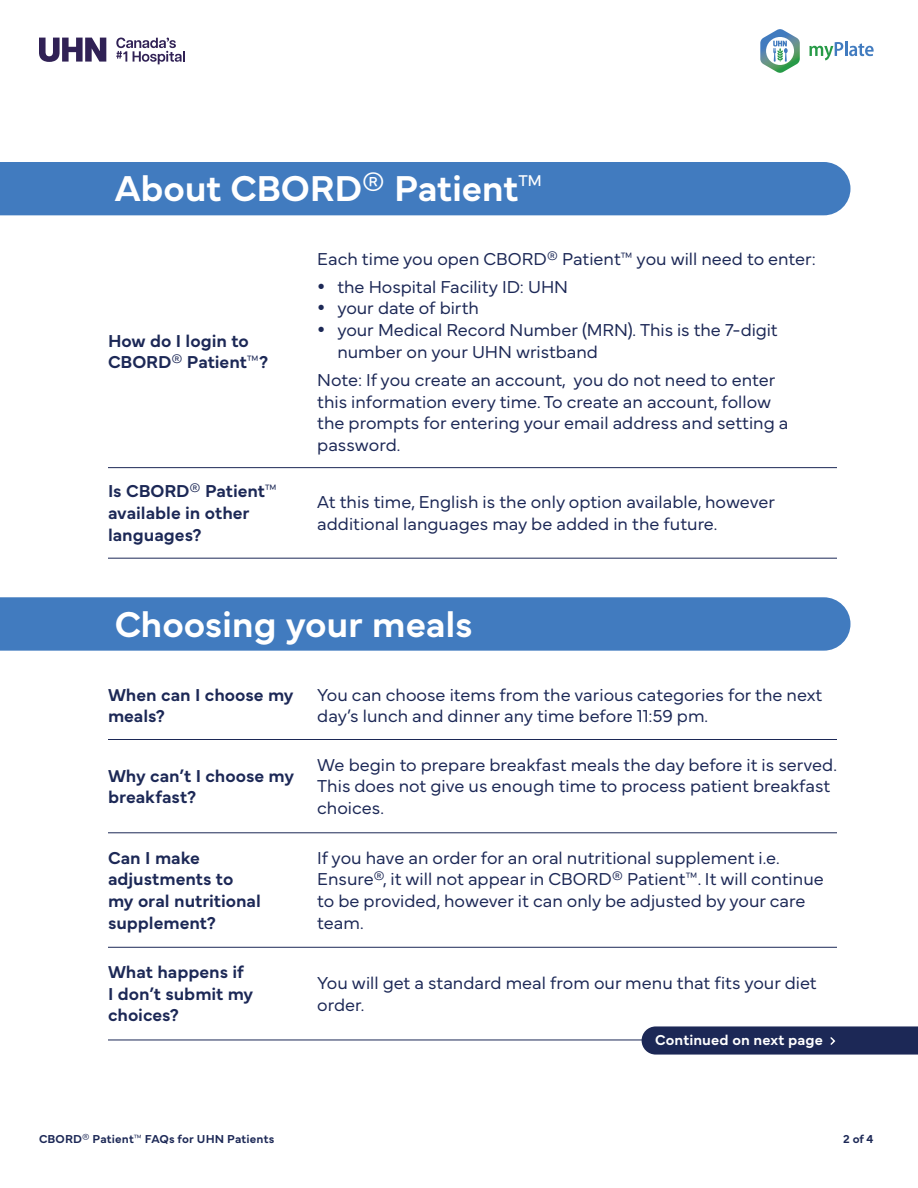
<style>
.page{position:relative;width:918px;height:1188px;background:#fff}
.page>*{position:absolute;margin:0;border:0;box-sizing:border-box;transform-origin:0 0}
.t1{font:600 37.5px "Mundial";letter-spacing:-.005em;color:#fff}
.t2{font:300 18px/21.6px "Mundial";color:#1c2856}
.t3{font:600 18px/21.6px "Mundial";letter-spacing:-.005em;color:#1c2856}
.t4{font:600 15px "Mundial";letter-spacing:.005em;color:#fff}
.t5{font:600 12px "Mundial";letter-spacing:.015em;color:#1c2856}
</style>
<div class="page">
<svg style="left:39px;top:38px;width:67px;height:24px"></svg>
<svg style="left:116px;top:38px;width:69px;height:26px"></svg>
<svg style="left:809px;top:41px;width:65px;height:19px"></svg>
<svg style="left:760px;top:29px;width:40px;height:44px"></svg>
<hr style="left:108px;top:947px;width:189px;height:1px;background:#1c2856">
<hr style="left:297px;top:947px;width:540px;height:1px;background:#1c2856">
<hr style="left:108px;top:833px;width:189px;height:1px;background:#1c2856">
<hr style="left:297px;top:833px;width:540px;height:1px;background:#1c2856">
<hr style="left:108px;top:739px;width:189px;height:1px;background:#1c2856">
<hr style="left:297px;top:739px;width:540px;height:1px;background:#1c2856">
<hr style="left:108px;top:558px;width:189px;height:1px;background:#1c2856">
<hr style="left:297px;top:558px;width:540px;height:1px;background:#1c2856">
<hr style="left:108px;top:467px;width:189px;height:1px;background:#1c2856">
<hr style="left:297px;top:467px;width:540px;height:1px;background:#1c2856">
<div style="left:0;top:162px;width:851px;height:53px;background:#417bbf"></div>
<div style="left:0;top:597px;width:851px;height:54px;background:#417bbf"></div>
<hr style="left:108px;top:1040px;width:189px;height:1px;background:#1c2856">
<hr style="left:297px;top:1040px;width:540px;height:1px;background:#1c2856">
<svg style="left:642px;top:1026px;width:276px;height:29px;background:#25315d"></svg>
<h2 class="t1" style="left:115px;top:159px;width:430px">About CBORD® Patient™</h2>
<h3 class="t3" style="left:108px;top:328px;width:162px">How do I login to<br>CBORD® Patient™?</h3>
<h3 class="t3" style="left:108px;top:479px;width:170px">Is CBORD® Patient™ available in other languages?</h3>
<p class="t2" style="left:317px;top:246px;width:500px">Each time you open CBORD® Patient™ you will need to enter:</p>
<p class="t2" style="left:338px;top:274px;width:232px">the Hospital Facility ID: UHN</p>
<p class="t2" style="left:338px;top:296px;width:143px">your date of birth</p>
<p class="t2" style="left:338px;top:317px;width:442px">your Medical Record Number (MRN). This is the 7-digit number on your UHN wristband</p>
<p class="t2" style="left:317px;top:367px;width:473px">Note: If you create an account, you do not need to enter this information every time. To create an account, follow the prompts for entering your email address and setting a password.</p>
<p class="t2" style="left:317px;top:490px;width:459px">At this time, English is the only option available, however additional languages may be added in the future.</p>
<h2 class="t1" style="left:115px;top:595px;width:360px">Choosing your meals</h2>
<h3 class="t3" style="left:108px;top:682px;width:187px">When can I choose my meals?</h3>
<p class="t2" style="left:317px;top:682px;width:507px">You can choose items from the various categories for the next day’s lunch and dinner any time before 11:59 pm.</p>
<p class="t2" style="left:317px;top:752px;width:521px">We begin to prepare breakfast meals the day before it is served.</p>
<h3 class="t3" style="left:108px;top:763px;width:188px">Why can’t I choose my breakfast?</h3>
<p class="t2" style="left:317px;top:774px;width:514px">This does not give us enough time to process patient breakfast choices.</p>
<h3 class="t3" style="left:108px;top:845px;width:154px">Can I make adjustments to my oral nutritional supplement?</h3>
<p class="t2" style="left:317px;top:845px;width:508px">If you have an order for an oral nutritional supplement i.e.<br>Ensure®, it will not appear in CBORD® Patient™. It will continue to be provided, however it can only be adjusted by your care team.</p>
<h3 class="t3" style="left:108px;top:960px;width:147px">What happens if<br>I don’t submit my choices?</h3>
<p class="t2" style="left:317px;top:970px;width:501px">You will get a standard meal from our menu that fts your diet order.</p>
<p class="t4" style="left:655px;top:1028px;width:169px">Continued on next page</p>
<p class="t5" style="left:39px;top:1129px;width:237px">CBORD® Patient™ FAQs for UHN Patients</p>
<p class="t5" style="left:843px;top:1129px;width:32px">2 of 4</p>
</div>
